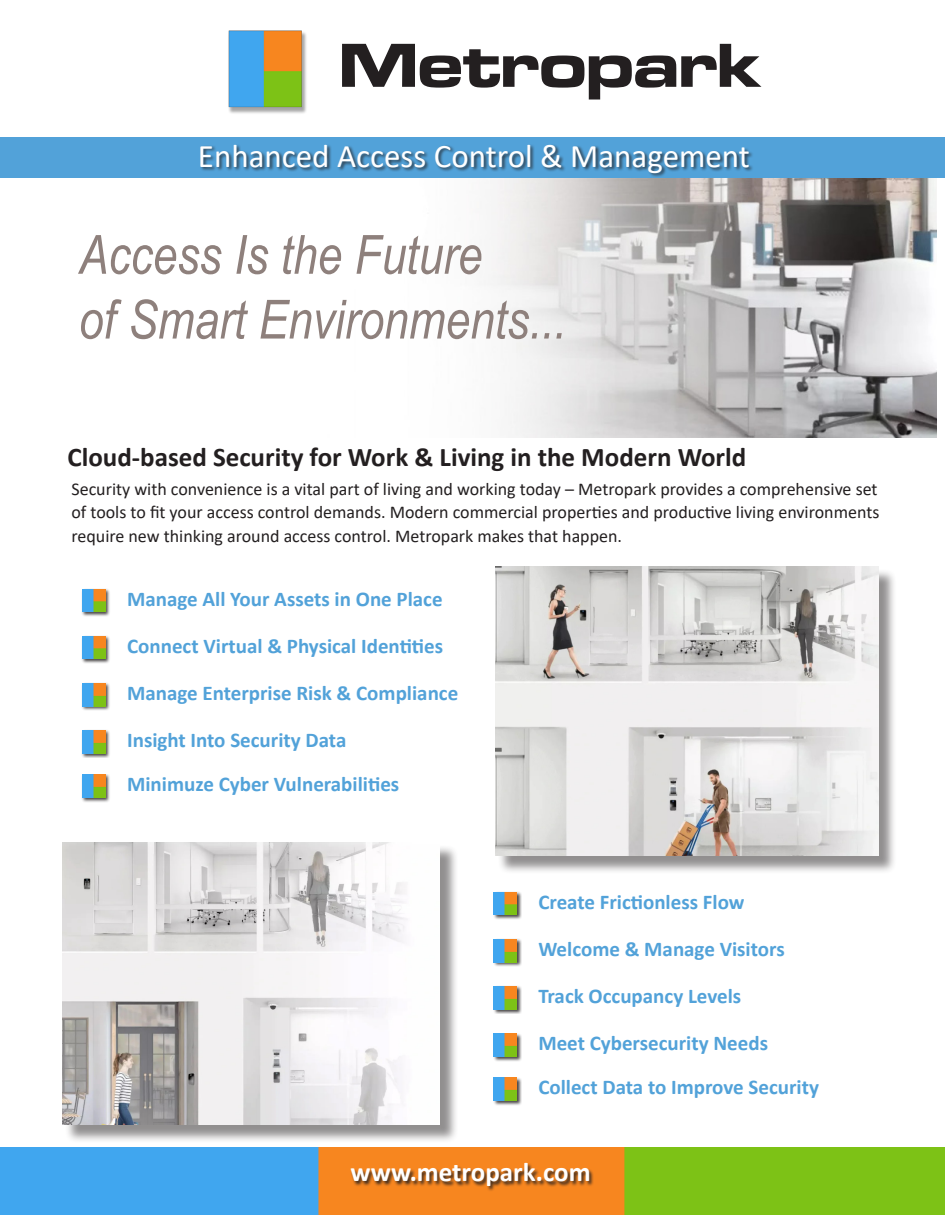
<style>
.page{position:relative;width:945px;height:1215px;background:#fff}
.page>*{position:absolute;margin:0;border:0;box-sizing:border-box;transform-origin:0 0}
.t1{font:64.5px "Microgramma D Bold Exte";color:#231f20}
.t2{font:italic 54px "Arial Narrow";color:#8e807c}
.t3{font:33px "Calibri";color:#fff}
.t4{font:700 27px "Calibri";color:#231f20}
.t5{font:700 27px "Calibri";color:#fff}
.t6{font:700 21px "Calibri";color:#52a2d9}
.t7{font:18px/23.2px "Calibri";color:#231f20;text-align:justify}
</style>
<div class="page">
<img style="left:490px;top:178px;width:446px;height:259px">
<div style="left:0;top:137px;width:945px;height:41px;background:#52a2d9"></div>
<img style="left:0;top:1147px;width:945px;height:68px">
<img style="left:228px;top:30px;width:79px;height:84px">
<div style="left:350px;top:1163px;width:244px;height:28px;background:#231f20;opacity:.85"></div>
<div style="left:200px;top:144px;width:554px;height:34px;background:#231f20;opacity:.75"></div>
<div style="left:65px;top:845px;width:393px;height:298px;background:#231f20;opacity:.5"></div>
<img style="left:63px;top:843px;width:377px;height:281px">
<div style="left:493px;top:938px;width:29px;height:29px;background:#231f20;opacity:.84"></div>
<img style="left:494px;top:939px;width:23px;height:23px">
<div style="left:493px;top:891px;width:29px;height:29px;background:#231f20;opacity:.84"></div>
<img style="left:494px;top:892px;width:23px;height:23px">
<div style="left:493px;top:986px;width:29px;height:28px;background:#231f20;opacity:.84"></div>
<img style="left:494px;top:987px;width:23px;height:22px">
<div style="left:493px;top:1033px;width:29px;height:28px;background:#231f20;opacity:.84"></div>
<img style="left:494px;top:1034px;width:23px;height:22px">
<div style="left:493px;top:1077px;width:29px;height:28px;background:#231f20;opacity:.84"></div>
<img style="left:494px;top:1078px;width:23px;height:22px">
<div style="left:81px;top:635px;width:30px;height:29px;background:#231f20;opacity:.84"></div>
<img style="left:82px;top:636px;width:23px;height:23px">
<div style="left:81px;top:588px;width:30px;height:29px;background:#231f20;opacity:.84"></div>
<img style="left:82px;top:589px;width:23px;height:23px">
<div style="left:81px;top:682px;width:30px;height:29px;background:#231f20;opacity:.84"></div>
<img style="left:82px;top:683px;width:23px;height:23px">
<div style="left:81px;top:730px;width:30px;height:28px;background:#231f20;opacity:.84"></div>
<img style="left:82px;top:731px;width:23px;height:22px">
<div style="left:81px;top:774px;width:30px;height:28px;background:#231f20;opacity:.84"></div>
<img style="left:82px;top:775px;width:23px;height:22px">
<div style="left:497px;top:568px;width:400px;height:306px;background:#231f20;opacity:.5"></div>
<img style="left:495px;top:566px;width:383px;height:289px">
<p class="t1" style="left:339px;top:22px;width:423px">Metropark</p>
<p class="t3" style="left:198px;top:133px;width:553px">Enhanced Access Control &amp; Management</p>
<p class="t2" style="left:79px;top:217px;width:405px">Access Is the Future</p>
<p class="t2" style="left:79px;top:282px;width:489px">of Smart Environments...</p>
<p class="t4" style="left:68px;top:438px;width:680px">Cloud-based Security for Work &amp; Living in the Modern World</p>
<p class="t7" style="left:71px;top:477px;width:809px">Security with convenience is a vital part of living and working today – Metropark provides a comprehensive set of tools to fit your access control demands. Modern commercial properties and productive living environments require new thinking around access control. Metropark makes that happen.</p>
<p class="t6" style="left:127px;top:584px;width:317px">Manage All Your Assets in One Place</p>
<p class="t6" style="left:127px;top:631px;width:318px">Connect Virtual &amp; Physical Identities</p>
<p class="t6" style="left:127px;top:678px;width:333px">Manage Enterprise Risk &amp; Compliance</p>
<p class="t6" style="left:127px;top:725px;width:221px">Insight Into Security Data</p>
<p class="t6" style="left:127px;top:769px;width:274px">Minimuze Cyber Vulnerabilities</p>
<p class="t6" style="left:538px;top:887px;width:208px">Create Frictionless Flow</p>
<p class="t6" style="left:538px;top:934px;width:248px">Welcome &amp; Manage Visitors</p>
<p class="t6" style="left:538px;top:981px;width:204px">Track Occupancy Levels</p>
<p class="t6" style="left:538px;top:1029px;width:231px">Meet Cybersecurity Needs</p>
<p class="t6" style="left:538px;top:1073px;width:282px">Collect Data to Improve Security</p>
<p class="t5" style="left:351px;top:1153px;width:242px">www.metropark.com</p>
</div>
